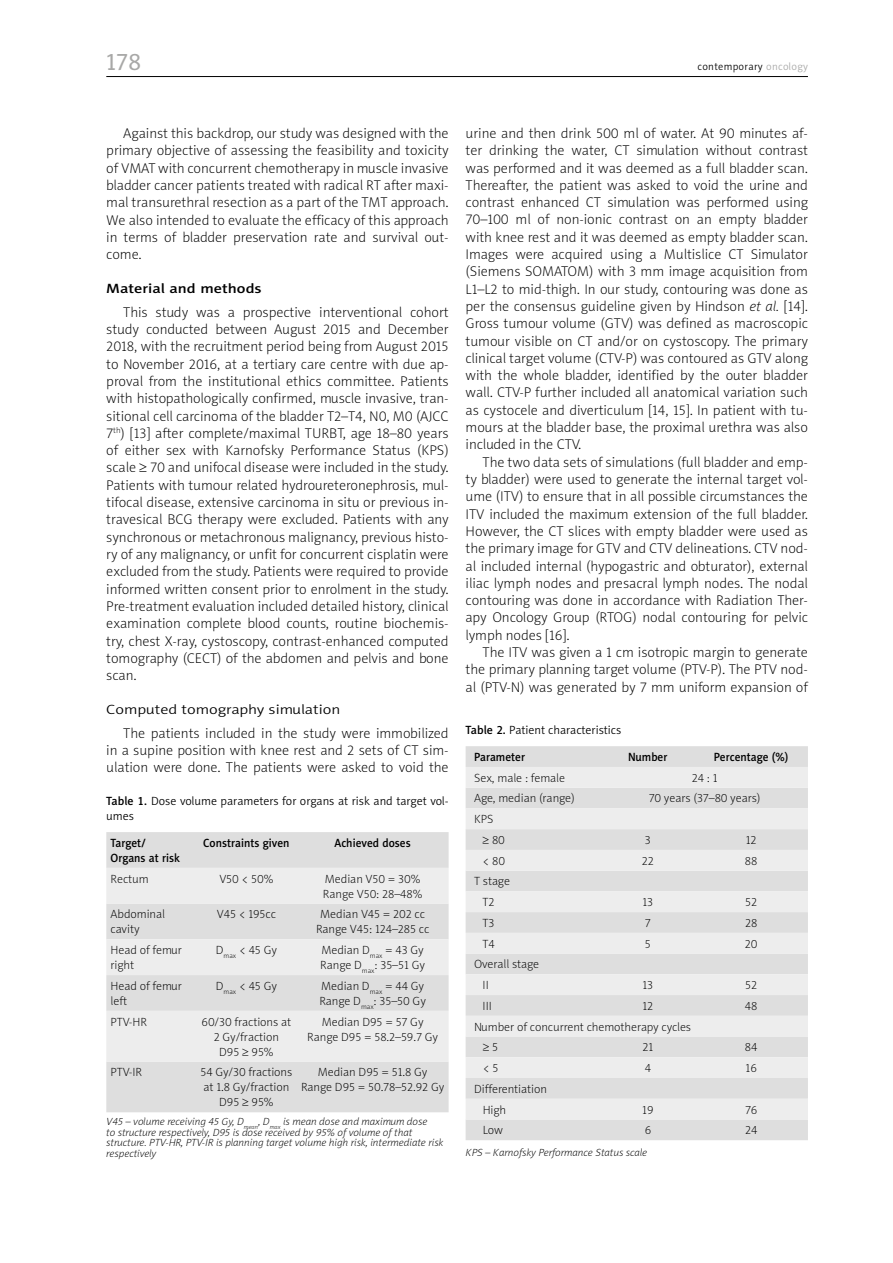
<style>
.page{position:relative;width:893px;height:1263px;background:#fff}
.page>*{position:absolute;margin:0;border:0;box-sizing:border-box;transform-origin:0 0}
.t1{font:24px "Naomi Sans EFN";color:#a8a8a7}
.t2{font:14.25px/17.2px "Naomi Sans EFN Thin";color:#000;text-align:justify}
.t3{font:13.5px "Naomi Sans EFN Light";color:#000;scale:1.2 1}
.t4{font:13.5px "Naomi Sans EFN Medium";color:#000;scale:1.2 1}
.t5{font:12px/15px "Naomi Sans EFN Thin";color:#000}
.t6{font:12px/15px "Naomi Sans EFN Light";color:#000}
.t7{font:12px/15px "Naomi Sans EFN Medium";color:#000;scale:.95 1}
.t8{font:italic 10.5px/10.5px "Naomi Sans EFN Thin";color:#000}
.t9{font:10.5px "Naomi Sans EFN Light";letter-spacing:.03em;color:#000}
.s1{color:#a8a8a7}
.s2{font-family:"Naomi Sans EFN Medium"}
.s3{font-style:italic}
</style>
<div class="page">
<hr style="left:106px;top:76px;width:702px;height:1px;background:#000">
<div style="left:106px;top:832px;width:343px;height:280px;background:#dedede"></div>
<svg style="left:106px;top:868px;width:343px;height:193px;background:#e7e7e7"></svg>
<div style="left:466px;top:746px;width:342px;height:394px;background:#dedede"></div>
<svg style="left:466px;top:767px;width:342px;height:352px;background:#e6e6e6"></svg>
<h1 class="t1" style="left:106px;top:48px;width:36px">178</h1>
<p class="t9" style="left:697px;top:61px;width:112px">contemporary <span class="s1">oncology</span></p>
<p class="t2" style="left:106px;top:125px;width:344px;text-indent:17px">Against this backdrop, our study was designed with the primary objective of assessing the feasibility and toxicity of VMAT with concurrent chemotherapy in muscle invasive bladder cancer patients treated with radical RT after maxi&shy;mal transurethral resection as a part of the TMT approach.<br>We also intended to evaluate the efficacy of this approach in terms of bladder preservation rate and survival out&shy;come.</p>
<p class="t4" style="left:106px;top:280px;width:131px">Material and methods</p>
<p class="t2" style="left:106px;top:303px;width:344px;text-indent:17px">This study was a prospective interventional cohort study conducted between August 2015 and December 2018, with the recruitment period being from August 2015 to November 2016, at a tertiary care centre with due ap&shy;proval from the institutional ethics committee. Patients with histopathologically confirmed, muscle invasive, tran&shy;sitional cell carcinoma of the bladder T2–T4, N0, M0 (AJCC 7<sup>th</sup>) [13] after complete/maximal TURBT, age 18–80 years of either sex with Karnofsky Performance Status (KPS) scale ≥ 70 and unifocal disease were included in the study.<br>Patients with tumour related hydroureteronephrosis, mul&shy;tifocal disease, extensive carcinoma in situ or previous in&shy;travesical BCG therapy were excluded. Patients with any synchronous or metachronous malignancy, previous histo&shy;ry of any malignancy, or unfit for concurrent cisplatin were excluded from the study. Patients were required to provide informed written consent prior to enrolment in the study.<br>Pre-treatment evaluation included detailed history, clinical examination complete blood counts, routine biochemis&shy;try, chest X-ray, cystoscopy, contrast-enhanced computed tomography (CECT) of the abdomen and pelvis and bone scan.</p>
<p class="t3" style="left:106px;top:702px;width:196px">Computed tomography simulation</p>
<p class="t2" style="left:106px;top:724px;width:344px;text-indent:17px">The patients included in the study were immobilized in a supine position with knee rest and 2 sets of CT sim&shy;ulation were done. The patients were asked to void the</p>
<p class="t6" style="left:106px;top:793px;width:344px"><span class="s2">Table 1.</span> Dose volume parameters for organs at risk and target vol&shy;umes</p>
<p class="t7" style="left:111px;top:835px;width:75px">Target/<br>Organs at risk</p>
<p class="t7" style="left:203px;top:835px;width:92px">Constraints given</p>
<p class="t7" style="left:334px;top:835px;width:82px">Achieved doses</p>
<p class="t5" style="left:111px;top:871px;width:40px">Rectum</p>
<p class="t5" style="left:219px;top:871px;width:56px">V50 &lt; 50%</p>
<p class="t5" style="left:323px;top:871px;width:101px">Median V50 = 30%<br>Range V50: 28–48%</p>
<p class="t5" style="left:111px;top:907px;width:56px">Abdominal cavity</p>
<p class="t5" style="left:217px;top:907px;width:61px">V45 &lt; 195cc</p>
<p class="t5" style="left:316px;top:907px;width:115px;text-align:center">Median V45 = 202 cc<br>Range V45: 124–285 cc</p>
<p class="t5" style="left:111px;top:943px;width:73px">Head of femur right</p>
<p class="t5" style="left:216px;top:943px;width:63px">D<sub>max</sub> &lt; 45 Gy</p>
<p class="t5" style="left:320px;top:943px;width:106px">Median D<sub>max</sub> = 43 Gy<br>Range D<sub>max</sub>: 35–51 Gy</p>
<p class="t5" style="left:111px;top:978px;width:73px">Head of femur left</p>
<p class="t5" style="left:216px;top:978px;width:63px">D<sub>max</sub> &lt; 45 Gy</p>
<p class="t5" style="left:319px;top:978px;width:108px">Median D<sub>max</sub> = 44 Gy<br>Range D<sub>max</sub>: 35–50 Gy</p>
<p class="t5" style="left:111px;top:1014px;width:38px">PTV-HR</p>
<p class="t5" style="left:202px;top:1014px;width:91px;text-align:center">60/30 fractions at<br>2 Gy/fraction<br>D95 ≥ 95%</p>
<p class="t5" style="left:307px;top:1014px;width:132px;text-align:center">Median D95 = 57 Gy<br>Range D95 = 58.2–59.7 Gy</p>
<p class="t5" style="left:111px;top:1065px;width:33px">PTV-IR</p>
<p class="t5" style="left:200px;top:1065px;width:93px;text-align:center">54 Gy/30 fractions at 1.8 Gy/fraction<br>D95 ≥ 95%</p>
<p class="t5" style="left:301px;top:1065px;width:145px;text-align:center">Median D95 = 51.8 Gy<br>Range D95 = 50.78–52.92 Gy</p>
<p class="t8" style="left:106px;top:1116px;width:338px">V45 – volume receiving 45 Gy, D<sub>mean</sub>, D<sub>max</sub> is mean dose and maximum dose<br>to structure respectively, D95 is dose received by 95% of volume of that structure. PTV-HR, PTV-IR is planning target volume high risk, intermediate risk respectively</p>
<p class="t2" style="left:466px;top:125px;width:344px">urine and then drink 500 ml of water. At 90 minutes af&shy;ter drinking the water, CT simulation without contrast was performed and it was deemed as a full bladder scan.<br>Thereafter, the patient was asked to void the urine and contrast enhanced CT simulation was performed using 70–100 ml of non-ionic contrast on an empty bladder with knee rest and it was deemed as empty bladder scan.<br>Images were acquired using a Multislice CT Simulator (Siemens SOMATOM) with 3 mm image acquisition from L1–L2 to mid-thigh. In our study, contouring was done as per the consensus guideline given by Hindson <span class="s3">et al.</span> [14].<br>Gross tumour volume (GTV) was defined as macroscopic tumour visible on CT and/or on cystoscopy. The primary clinical target volume (CTV-P) was contoured as GTV along with the whole bladder, identified by the outer bladder wall. CTV-P further included all anatomical variation such as cystocele and diverticulum [14, 15]. In patient with tu&shy;mours at the bladder base, the proximal urethra was also included in the CTV.</p>
<p class="t2" style="left:466px;top:453px;width:344px;text-indent:17px">The two data sets of simulations (full bladder and emp&shy;ty bladder) were used to generate the internal target vol&shy;ume (ITV) to ensure that in all possible circumstances the ITV included the maximum extension of the full bladder.<br>However, the CT slices with empty bladder were used as the primary image for GTV and CTV delineations. CTV nod&shy;al included internal (hypogastric and obturator), external iliac lymph nodes and presacral lymph nodes. The nodal contouring was done in accordance with Radiation Ther&shy;apy Oncology Group (RTOG) nodal contouring for pelvic lymph nodes [16].</p>
<p class="t2" style="left:466px;top:644px;width:344px;text-indent:17px">The ITV was given a 1 cm isotropic margin to generate the primary planning target volume (PTV-P). The PTV nod&shy;al (PTV-N) was generated by 7 mm uniform expansion of</p>
<p class="t6" style="left:466px;top:722px;width:157px"><span class="s2">Table 2.</span> Patient characteristics</p>
<p class="t7" style="left:474px;top:749px;width:55px">Parameter</p>
<p class="t7" style="left:628px;top:749px;width:43px">Number</p>
<p class="t7" style="left:714px;top:749px;width:80px">Percentage (%)</p>
<p class="t5" style="left:474px;top:770px;width:92px">Sex, male : female</p>
<p class="t5" style="left:692px;top:770px;width:27px">24 : 1</p>
<p class="t5" style="left:474px;top:791px;width:102px">Age, median (range)</p>
<p class="t5" style="left:649px;top:791px;width:113px">70 years (37–80 years)</p>
<p class="t5" style="left:483px;top:809px;width:24px;line-height:20.7px;text-indent:-9px">KPS<br>≥ 80</p>
<p class="t5" style="left:645px;top:832px;width:7px">3</p>
<p class="t5" style="left:746px;top:832px;width:12px">12</p>
<p class="t5" style="left:483px;top:853px;width:24px">&lt; 80</p>
<p class="t5" style="left:642px;top:853px;width:13px">22</p>
<p class="t5" style="left:745px;top:853px;width:14px">88</p>
<p class="t5" style="left:474px;top:871px;width:37px;line-height:20.7px;text-align:center">T stage<br>T2</p>
<p class="t5" style="left:642px;top:895px;width:12px">13</p>
<p class="t5" style="left:745px;top:895px;width:13px">52</p>
<p class="t5" style="left:483px;top:915px;width:13px">T3</p>
<p class="t5" style="left:645px;top:915px;width:7px">7</p>
<p class="t5" style="left:745px;top:915px;width:14px">28</p>
<p class="t5" style="left:483px;top:936px;width:14px">T4</p>
<p class="t5" style="left:645px;top:936px;width:7px">5</p>
<p class="t5" style="left:745px;top:936px;width:14px">20</p>
<p class="t5" style="left:483px;top:954px;width:58px;line-height:20.7px;text-indent:-9px">Overall stage<br>II</p>
<p class="t5" style="left:642px;top:978px;width:12px">13</p>
<p class="t5" style="left:745px;top:978px;width:13px">52</p>
<p class="t5" style="left:483px;top:998px;width:11px">III</p>
<p class="t5" style="left:642px;top:998px;width:12px">12</p>
<p class="t5" style="left:745px;top:998px;width:14px">48</p>
<p class="t5" style="left:483px;top:1016px;width:210px;line-height:20.7px;text-indent:-9px">Number of concurrent chemotherapy cycles ≥ 5</p>
<p class="t5" style="left:642px;top:1040px;width:12px">21</p>
<p class="t5" style="left:745px;top:1040px;width:14px">84</p>
<p class="t5" style="left:483px;top:1060px;width:17px">&lt; 5</p>
<p class="t5" style="left:645px;top:1060px;width:8px">4</p>
<p class="t5" style="left:746px;top:1060px;width:13px">16</p>
<p class="t5" style="left:483px;top:1078px;width:66px;line-height:20.7px;text-indent:-9px">Differentiation<br>High</p>
<p class="t5" style="left:642px;top:1102px;width:13px">19</p>
<p class="t5" style="left:745px;top:1102px;width:14px">76</p>
<p class="t5" style="left:483px;top:1123px;width:22px">Low</p>
<p class="t5" style="left:645px;top:1123px;width:8px">6</p>
<p class="t5" style="left:745px;top:1123px;width:14px">24</p>
<p class="t8" style="left:466px;top:1147px;width:183px">KPS – Karnofsky Performance Status scale</p>
</div>
